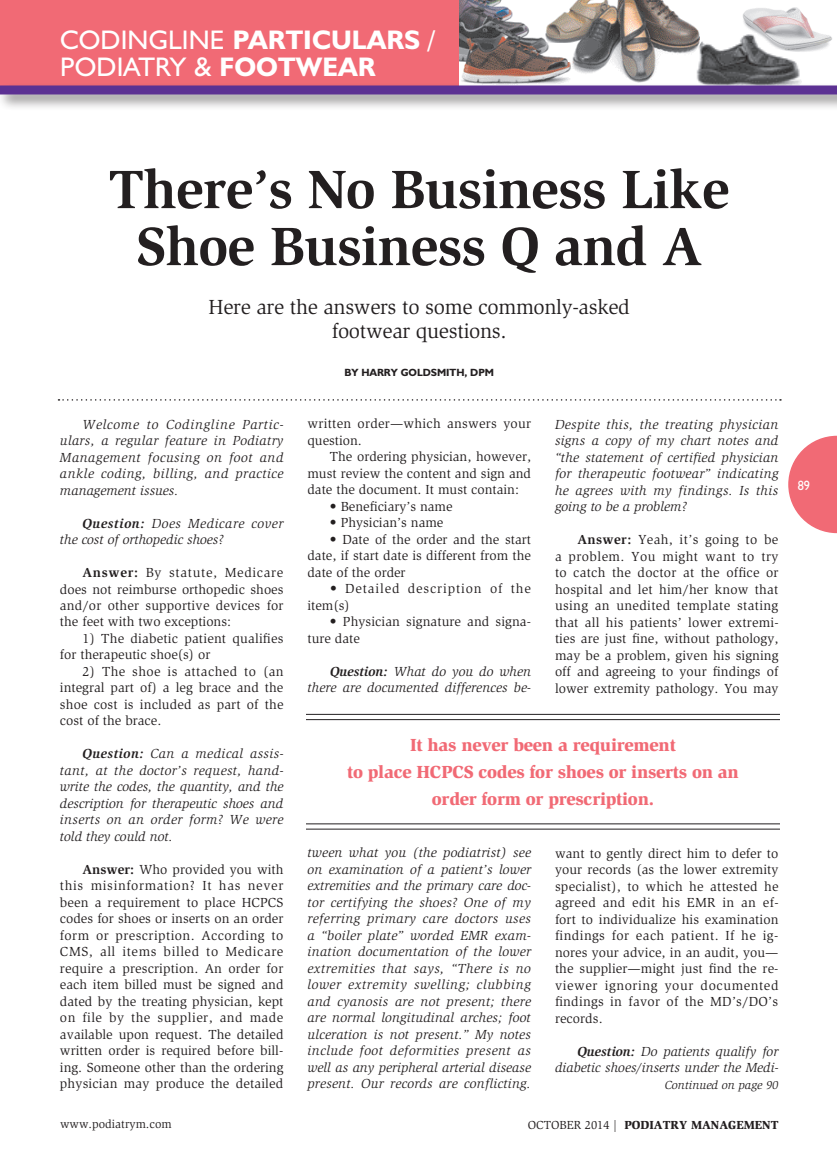
<style>
.page{position:relative;width:837px;height:1161px;background:#fff}
.page>*{position:absolute;margin:0;border:0;box-sizing:border-box;transform-origin:0 0}
.t1{font:700 55.5px/57px "Slimbach";letter-spacing:-.015em;color:#231f20;text-align:center}
.t2{font:27px "Humanist 521 BT";letter-spacing:.005em;color:#fff}
.t3{font:700 27px "Humanist 521 BT";letter-spacing:.005em;color:#fff}
.t4{font:21px/24px "Slimbach";letter-spacing:-.015em;color:#231f20;text-align:center}
.t5{font:900 18px/27px "Slimbach";letter-spacing:-.015em;color:#f16a75;text-align:center}
.t6{font:13.5px/16.5px "Slimbach";letter-spacing:.005em;color:#231f20;text-align:justify}
.t7{font:italic 13.5px/16.5px "Slimbach";letter-spacing:.005em;color:#231f20;text-align:justify}
.t8{font:13.5px/16.5px "Slimbach";letter-spacing:.06em;color:#231f20}
.t9{font:13.5px "Humanist 521 BT";color:#fff;scale:.9 1}
.t10{font:900 12px "Slimbach";color:#231f20}
.t11{font:12px "Slimbach";color:#231f20}
.t12{font:italic 12px "Slimbach";color:#231f20}
.t13{font:700 10.5px "Humanist 521 BT";color:#231f20}
.s1{font-weight:700}
.s2{font-weight:400}
</style>
<div class="page">
<svg style="left:788px;top:436px;width:49px;height:97px"></svg>
<svg style="left:58px;top:399px;width:723px;height:2px"></svg>
<hr style="left:306px;top:714px;width:474px;height:1px;background:#231f20">
<hr style="left:306px;top:719px;width:474px;height:1px;background:#231f20">
<hr style="left:306px;top:824px;width:474px;height:1px;background:#231f20">
<hr style="left:306px;top:829px;width:474px;height:1px;background:#231f20">
<img style="left:459px;top:0;width:82px;height:62px">
<div style="left:0;top:0;width:459px;height:88px;background:#f16a75"></div>
<img style="left:708px;top:44px;width:94px;height:38px">
<img style="left:736px;top:7px;width:96px;height:45px">
<img style="left:541px;top:0;width:167px;height:82px">
<svg style="left:501px;top:0;width:60px;height:3px"></svg>
<img style="left:461px;top:43px;width:110px;height:39px">
<img style="left:736px;top:34px;width:20px;height:9px">
<div style="left:0;top:82px;width:837px;height:29px;background:#231f20;opacity:.5"></div>
<div style="left:0;top:86px;width:837px;height:8px;background:#5c3193"></div>
<h2 class="t2" style="left:60px;top:23px;width:205px">CODINGLINE <span class="s1">PARTI</span></h2>
<h2 class="t3" style="left:312px;top:23px;width:58px">CULARS</h2>
<h2 class="t2" style="left:428px;top:23px;width:9px">/</h2>
<h2 class="t2" style="left:60px;top:50px;width:196px">PODIATRY &amp; <span class="s1">FOOT</span></h2>
<h2 class="t3" style="left:296px;top:50px;width:63px">WEAR</h2>
<h1 class="t1" style="left:109px;top:161px;width:622px">There’s No Business Like<br>Shoe Business Q and A</h1>
<h3 class="t4" style="left:209px;top:295px;width:423px">Here are the answers to some commonly-asked footwear questions.</h3>
<p class="t7" style="left:60px;top:416px;width:225px;text-indent:23px">Welcome to Codingline Partic&shy;ulars, a regular feature in Podiatry Management focusing on foot and ankle coding, billing, and practice management issues.</p>
<p class="t7" style="left:60px;top:515px;width:225px;text-indent:23px"><span class="s1">Question:</span> Does Medicare cover the cost of orthopedic shoes?</p>
<p class="t6" style="left:60px;top:564px;width:225px;text-indent:23px"><span class="s1">Answer:</span> By statute, Medicare does not reimburse orthopedic shoes and/or other supportive devices for the feet with two exceptions:</p>
<p class="t6" style="left:60px;top:630px;width:225px;text-indent:23px">1) The diabetic patient qualifies for therapeutic shoe(s) or</p>
<p class="t6" style="left:60px;top:663px;width:225px;text-indent:23px">2) The shoe is attached to (an integral part of) a leg brace and the shoe cost is included as part of the cost of the brace.</p>
<p class="t7" style="left:60px;top:746px;width:225px;text-indent:23px"><span class="s1">Question:</span> Can a medical assis&shy;tant, at the doctor’s request, hand&shy;write the codes, the quantity, and the description for therapeutic shoes and inserts on an order form? We were told they could not.</p>
<p class="t6" style="left:60px;top:861px;width:225px;text-indent:23px"><span class="s1">Answer:</span> Who provided you with this misinformation? It has never been a requirement to place HCPCS codes for shoes or inserts on an order form or prescription. According to CMS, all items billed to Medicare require a prescription. An order for each item billed must be signed and dated by the treating physician, kept on file by the supplier, and made available upon request. The detailed written order is required before bill&shy;ing. Someone other than the ordering physician may produce the detailed</p>
<p class="t13" style="left:344px;top:365px;width:150px">BY HARRY GOLDSMITH , DPM</p>
<p class="t6" style="left:307px;top:416px;width:225px">written order—which answers your question.</p>
<p class="t6" style="left:307px;top:449px;width:225px;text-indent:23px">The ordering physician, however, must review the content and sign and date the document. It must contain:</p>
<p class="t6" style="left:330px;top:498px;width:124px">• Beneficiary’s name</p>
<p class="t6" style="left:330px;top:515px;width:115px">• Physician’s name</p>
<p class="t6" style="left:308px;top:531px;width:225px;text-indent:22px">• Date of the order and the start date, if start date is different from the date of the order</p>
<p class="t8" style="left:307px;top:581px;width:225px;text-indent:23px">• Detailed description of the item(s)</p>
<p class="t6" style="left:308px;top:614px;width:225px;text-indent:22px">• Physician signature and signa&shy;ture date</p>
<p class="t7" style="left:308px;top:663px;width:225px;text-align:right"><span class="s1">Question:</span> What do you do when there are documented differences be-</p>
<p class="t7" style="left:555px;top:416px;width:225px">Despite this, the treating physician signs a copy of my chart notes and “the statement of certified physician for therapeutic footwear” indicating he agrees with my findings. Is this going to be a problem?</p>
<p class="t6" style="left:555px;top:531px;width:225px;text-indent:23px"><span class="s1">Answer:</span> Yeah, it’s going to be a problem. You might want to try to catch the doctor at the office or hospital and let him/her know that using an unedited template stating that all his patients’ lower extremi&shy;ties are just fine, without pathology, may be a problem, given his signing off and agreeing to your findings of lower extremity pathology. You may</p>
<h3 class="t5" style="left:347px;top:731px;width:393px">It has never been a requirement<br>to place HCPCS codes for shoes or inserts on an order form or prescription.</h3>
<p class="t7" style="left:308px;top:845px;width:225px">tween what you (the podiatrist) see on examination of a patient’s lower extremities and the primary care doc&shy;tor certifying the shoes? One of my referring primary care doctors uses a “boiler plate” worded EMR exam&shy;ination documentation of the lower extremities that says, “There is no lower extremity swelling; clubbing and cyanosis are not present; there are normal longitudinal arches; foot ulceration is not present.” My notes include foot deformities present as well as any peripheral arterial disease present. Our records are conflicting.</p>
<p class="t6" style="left:555px;top:845px;width:225px">want to gently direct him to defer to your records (as the lower extremity specialist), to which he attested he agreed and edit his EMR in an ef&shy;fort to individualize his examination findings for each patient. If he ig&shy;nores your advice, in an audit, you— the supplier—might just find the re&shy;viewer ignoring your documented findings in favor of the MD’s/DO’s records.</p>
<p class="t7" style="left:555px;top:1043px;width:225px;text-align:right"><span class="s1">Question:</span> Do patients qualify for diabetic shoes/inserts under the Medi-</p>
<p class="t12" style="left:665px;top:1078px;width:115px">Continued on page 90</p>
<p class="t11" style="left:60px;top:1117px;width:113px">www.podiatrym.com</p>
<p class="t10" style="left:528px;top:1117px;width:252px"><span class="s2">OCTOBER 2014 |</span> PODIATRY MANAGEMENT</p>
<p class="t9" style="left:798px;top:477px;width:15px">89</p>
</div>
